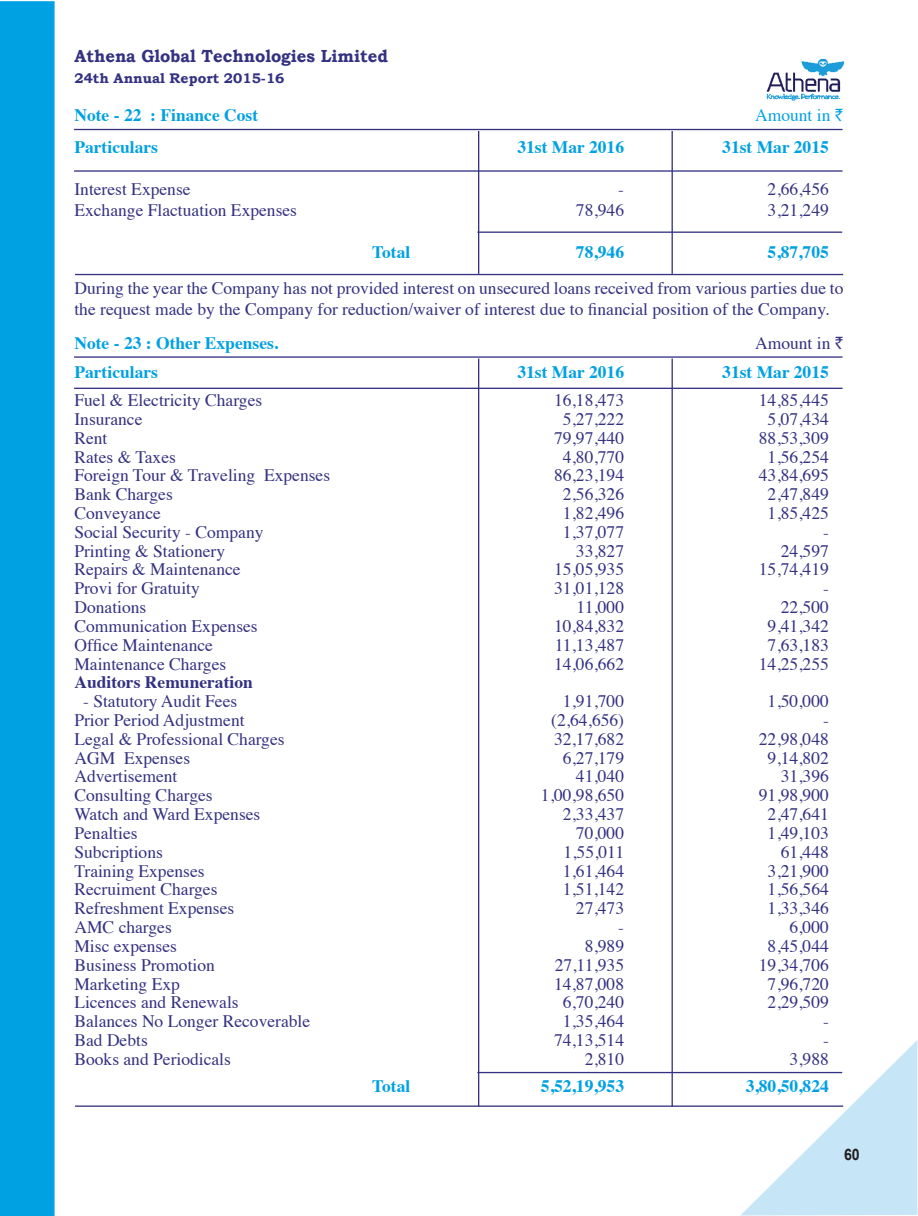
<style>
.page{position:relative;width:918px;height:1216px;background:#fff}
.page>*{position:absolute;margin:0;border:0;box-sizing:border-box;transform-origin:0 0}
.t1{font:17.5px/21px "Times";color:#333181}
.t2{font:700 17.5px "Times";color:#00a1e3}
.t3{font:700 17.5px "Bookman Old Style";color:#333181;scale:.95 1}
.t4{font:700 17.5px "Times";color:#333181}
.t5{font:17.5px "Times";color:#00a1e3}
.t6{font:700 15.75px "Arial";color:#231f20;scale:.9 1}
.t7{font:700 14px "Bookman Old Style";color:#333181}
.s1{font-family:"Rupee"}
</style>
<div class="page">
<svg style="left:740px;top:1040px;width:177px;height:175px"></svg>
<div style="left:0;top:1px;width:55px;height:1214px;background:#00a1e3"></div>
<img style="left:752px;top:58px;width:93px;height:71px">
<hr style="left:477px;top:231px;width:365px;height:2px;background:#333181">
<hr style="left:477px;top:1071px;width:365px;height:2px;background:#333181">
<hr style="left:74px;top:129px;width:768px;height:1px;background:#333181">
<hr style="left:74px;top:356px;width:768px;height:2px;background:#333181">
<hr style="left:74px;top:170px;width:768px;height:2px;background:#333181">
<hr style="left:74px;top:387px;width:768px;height:2px;background:#333181">
<hr style="left:75px;top:274px;width:768px;height:1px;background:#333181">
<hr style="left:75px;top:1105px;width:768px;height:1px;background:#333181">
<hr style="left:478px;top:131px;width:1px;height:143px;background:#333181">
<hr style="left:478px;top:358px;width:1px;height:748px;background:#333181">
<hr style="left:671px;top:131px;width:2px;height:143px;background:#333181">
<hr style="left:671px;top:358px;width:2px;height:748px;background:#333181">
<p class="t3" style="left:74px;top:46px;width:332px">Athena Global Technologies Limited</p>
<p class="t7" style="left:74px;top:70px;width:211px">24th Annual Report 2015-16</p>
<p class="t2" style="left:74px;top:98px;width:185px">Note - 22 : Finance Cost</p>
<p class="t5" style="left:755px;top:99px;width:90px">Amount in <span class="s1">`</span></p>
<p class="t2" style="left:74px;top:130px;width:85px">Particulars</p>
<p class="t2" style="left:517px;top:130px;width:108px">31st Mar 2016</p>
<p class="t2" style="left:722px;top:130px;width:108px">31st Mar 2015</p>
<p class="t1" style="left:74px;top:177px;width:118px">Interest Expense</p>
<p class="t1" style="left:618px;top:177px;width:7px">-</p>
<p class="t1" style="left:767px;top:177px;width:63px">2,66,456</p>
<p class="t1" style="left:74px;top:198px;width:224px">Exchange Flactuation Expenses</p>
<p class="t1" style="left:576px;top:198px;width:50px">78,946</p>
<p class="t1" style="left:767px;top:198px;width:63px">3,21,249</p>
<p class="t2" style="left:372px;top:235px;width:40px">Total</p>
<p class="t2" style="left:576px;top:235px;width:50px">78,946</p>
<p class="t2" style="left:767px;top:235px;width:63px">5,87,705</p>
<p class="t1" style="left:74px;top:276px;width:770px">During the year the Company has not provided interest on unsecured loans received from various parties due to the request made by the Company for reduction/waiver of interest due to financial position of the Company.</p>
<p class="t2" style="left:74px;top:326px;width:205px">Note - 23 : Other Expenses.</p>
<p class="t1" style="left:755px;top:331px;width:90px">Amount in <span class="s1">`</span></p>
<p class="t2" style="left:74px;top:356px;width:85px">Particulars</p>
<p class="t2" style="left:517px;top:356px;width:108px">31st Mar 2016</p>
<p class="t2" style="left:722px;top:356px;width:108px">31st Mar 2015</p>
<p class="t1" style="left:74px;top:388px;width:189px">Fuel &amp; Electricity Charges</p>
<p class="t1" style="left:554px;top:388px;width:71px">16,18,473</p>
<p class="t1" style="left:759px;top:388px;width:71px">14,85,445</p>
<p class="t1" style="left:74px;top:407px;width:70px">Insurance</p>
<p class="t1" style="left:563px;top:407px;width:63px">5,27,222</p>
<p class="t1" style="left:767px;top:407px;width:63px">5,07,434</p>
<p class="t1" style="left:74px;top:426px;width:35px">Rent</p>
<p class="t1" style="left:554px;top:426px;width:71px">79,97,440</p>
<p class="t1" style="left:759px;top:426px;width:71px">88,53,309</p>
<p class="t1" style="left:74px;top:444px;width:103px">Rates &amp; Taxes</p>
<p class="t1" style="left:563px;top:444px;width:63px">4,80,770</p>
<p class="t1" style="left:767px;top:444px;width:63px">1,56,254</p>
<p class="t1" style="left:74px;top:463px;width:257px">Foreign Tour &amp; Traveling Expenses</p>
<p class="t1" style="left:554px;top:463px;width:71px">86,23,194</p>
<p class="t1" style="left:759px;top:463px;width:71px">43,84,695</p>
<p class="t1" style="left:74px;top:482px;width:100px">Bank Charges</p>
<p class="t1" style="left:563px;top:482px;width:63px">2,56,326</p>
<p class="t1" style="left:767px;top:482px;width:63px">2,47,849</p>
<p class="t1" style="left:74px;top:501px;width:88px">Conveyance</p>
<p class="t1" style="left:563px;top:501px;width:63px">1,82,496</p>
<p class="t1" style="left:767px;top:501px;width:63px">1,85,425</p>
<p class="t1" style="left:74px;top:520px;width:191px">Social Security - Company</p>
<p class="t1" style="left:563px;top:520px;width:63px">1,37,077</p>
<p class="t1" style="left:823px;top:520px;width:7px">-</p>
<p class="t1" style="left:74px;top:538px;width:152px">Printing &amp; Stationery</p>
<p class="t1" style="left:576px;top:538px;width:50px">33,827</p>
<p class="t1" style="left:781px;top:538px;width:50px">24,597</p>
<p class="t1" style="left:74px;top:557px;width:168px">Repairs &amp; Maintenance</p>
<p class="t1" style="left:554px;top:557px;width:71px">15,05,935</p>
<p class="t1" style="left:759px;top:557px;width:71px">15,74,419</p>
<p class="t1" style="left:74px;top:576px;width:127px">Provi for Gratuity</p>
<p class="t1" style="left:554px;top:576px;width:71px">31,01,128</p>
<p class="t1" style="left:823px;top:576px;width:7px">-</p>
<p class="t1" style="left:74px;top:595px;width:73px">Donations</p>
<p class="t1" style="left:576px;top:595px;width:49px">11,000</p>
<p class="t1" style="left:781px;top:595px;width:50px">22,500</p>
<p class="t1" style="left:74px;top:614px;width:185px">Communication Expenses</p>
<p class="t1" style="left:554px;top:614px;width:71px">10,84,832</p>
<p class="t1" style="left:767px;top:614px;width:63px">9,41,342</p>
<p class="t1" style="left:74px;top:633px;width:140px">Office Maintenance</p>
<p class="t1" style="left:555px;top:633px;width:71px">11,13,487</p>
<p class="t1" style="left:767px;top:633px;width:63px">7,63,183</p>
<p class="t1" style="left:74px;top:651px;width:153px">Maintenance Charges</p>
<p class="t1" style="left:554px;top:651px;width:71px">14,06,662</p>
<p class="t1" style="left:759px;top:651px;width:71px">14,25,255</p>
<p class="t4" style="left:74px;top:665px;width:180px">Auditors Remuneration</p>
<p class="t1" style="left:83px;top:689px;width:156px">- Statutory Audit Fees</p>
<p class="t1" style="left:563px;top:689px;width:63px">1,91,700</p>
<p class="t1" style="left:767px;top:689px;width:63px">1,50,000</p>
<p class="t1" style="left:74px;top:708px;width:172px">Prior Period Adjustment</p>
<p class="t1" style="left:551px;top:708px;width:74px">(2,64,656)</p>
<p class="t1" style="left:823px;top:708px;width:7px">-</p>
<p class="t1" style="left:74px;top:727px;width:212px">Legal &amp; Professional Charges</p>
<p class="t1" style="left:554px;top:727px;width:71px">32,17,682</p>
<p class="t1" style="left:759px;top:727px;width:71px">22,98,048</p>
<p class="t1" style="left:74px;top:745px;width:117px">AGM Expenses</p>
<p class="t1" style="left:563px;top:745px;width:63px">6,27,179</p>
<p class="t1" style="left:767px;top:745px;width:63px">9,14,802</p>
<p class="t1" style="left:74px;top:764px;width:105px">Advertisement</p>
<p class="t1" style="left:576px;top:764px;width:50px">41,040</p>
<p class="t1" style="left:781px;top:764px;width:50px">31,396</p>
<p class="t1" style="left:74px;top:783px;width:140px">Consulting Charges</p>
<p class="t1" style="left:541px;top:783px;width:85px">1,00,98,650</p>
<p class="t1" style="left:759px;top:783px;width:71px">91,98,900</p>
<p class="t1" style="left:74px;top:802px;width:187px">Watch and Ward Expenses</p>
<p class="t1" style="left:563px;top:802px;width:63px">2,33,437</p>
<p class="t1" style="left:767px;top:802px;width:63px">2,47,641</p>
<p class="t1" style="left:74px;top:821px;width:65px">Penalties</p>
<p class="t1" style="left:576px;top:821px;width:50px">70,000</p>
<p class="t1" style="left:767px;top:821px;width:63px">1,49,103</p>
<p class="t1" style="left:74px;top:839px;width:90px">Subcriptions</p>
<p class="t1" style="left:563px;top:839px;width:62px">1,55,011</p>
<p class="t1" style="left:781px;top:839px;width:50px">61,448</p>
<p class="t1" style="left:74px;top:858px;width:132px">Training Expenses</p>
<p class="t1" style="left:563px;top:858px;width:63px">1,61,464</p>
<p class="t1" style="left:767px;top:858px;width:63px">3,21,900</p>
<p class="t1" style="left:74px;top:877px;width:145px">Recruiment Charges</p>
<p class="t1" style="left:563px;top:877px;width:63px">1,51,142</p>
<p class="t1" style="left:767px;top:877px;width:63px">1,56,564</p>
<p class="t1" style="left:74px;top:896px;width:161px">Refreshment Expenses</p>
<p class="t1" style="left:576px;top:896px;width:50px">27,473</p>
<p class="t1" style="left:767px;top:896px;width:63px">1,33,346</p>
<p class="t1" style="left:74px;top:915px;width:99px">AMC charges</p>
<p class="t1" style="left:618px;top:915px;width:7px">-</p>
<p class="t1" style="left:789px;top:915px;width:41px">6,000</p>
<p class="t1" style="left:74px;top:934px;width:104px">Misc expenses</p>
<p class="t1" style="left:585px;top:934px;width:41px">8,989</p>
<p class="t1" style="left:767px;top:934px;width:63px">8,45,044</p>
<p class="t1" style="left:74px;top:952px;width:142px">Business Promotion</p>
<p class="t1" style="left:555px;top:952px;width:71px">27,11,935</p>
<p class="t1" style="left:759px;top:952px;width:71px">19,34,706</p>
<p class="t1" style="left:74px;top:971px;width:107px">Marketing Exp</p>
<p class="t1" style="left:554px;top:971px;width:71px">14,87,008</p>
<p class="t1" style="left:767px;top:971px;width:63px">7,96,720</p>
<p class="t1" style="left:74px;top:990px;width:166px">Licences and Renewals</p>
<p class="t1" style="left:563px;top:990px;width:63px">6,70,240</p>
<p class="t1" style="left:767px;top:990px;width:63px">2,29,509</p>
<p class="t1" style="left:74px;top:1009px;width:237px">Balances No Longer Recoverable</p>
<p class="t1" style="left:563px;top:1009px;width:63px">1,35,464</p>
<p class="t1" style="left:823px;top:1009px;width:7px">-</p>
<p class="t1" style="left:74px;top:1028px;width:75px">Bad Debts</p>
<p class="t1" style="left:554px;top:1028px;width:71px">74,13,514</p>
<p class="t1" style="left:823px;top:1028px;width:7px">-</p>
<p class="t1" style="left:74px;top:1047px;width:158px">Books and Periodicals</p>
<p class="t1" style="left:585px;top:1047px;width:41px">2,810</p>
<p class="t1" style="left:789px;top:1047px;width:41px">3,988</p>
<p class="t2" style="left:372px;top:1068px;width:40px">Total</p>
<p class="t2" style="left:541px;top:1068px;width:85px">5,52,19,953</p>
<p class="t2" style="left:746px;top:1068px;width:85px">3,80,50,824</p>
<p class="t6" style="left:844px;top:1143px;width:19px">60</p>
</div>
